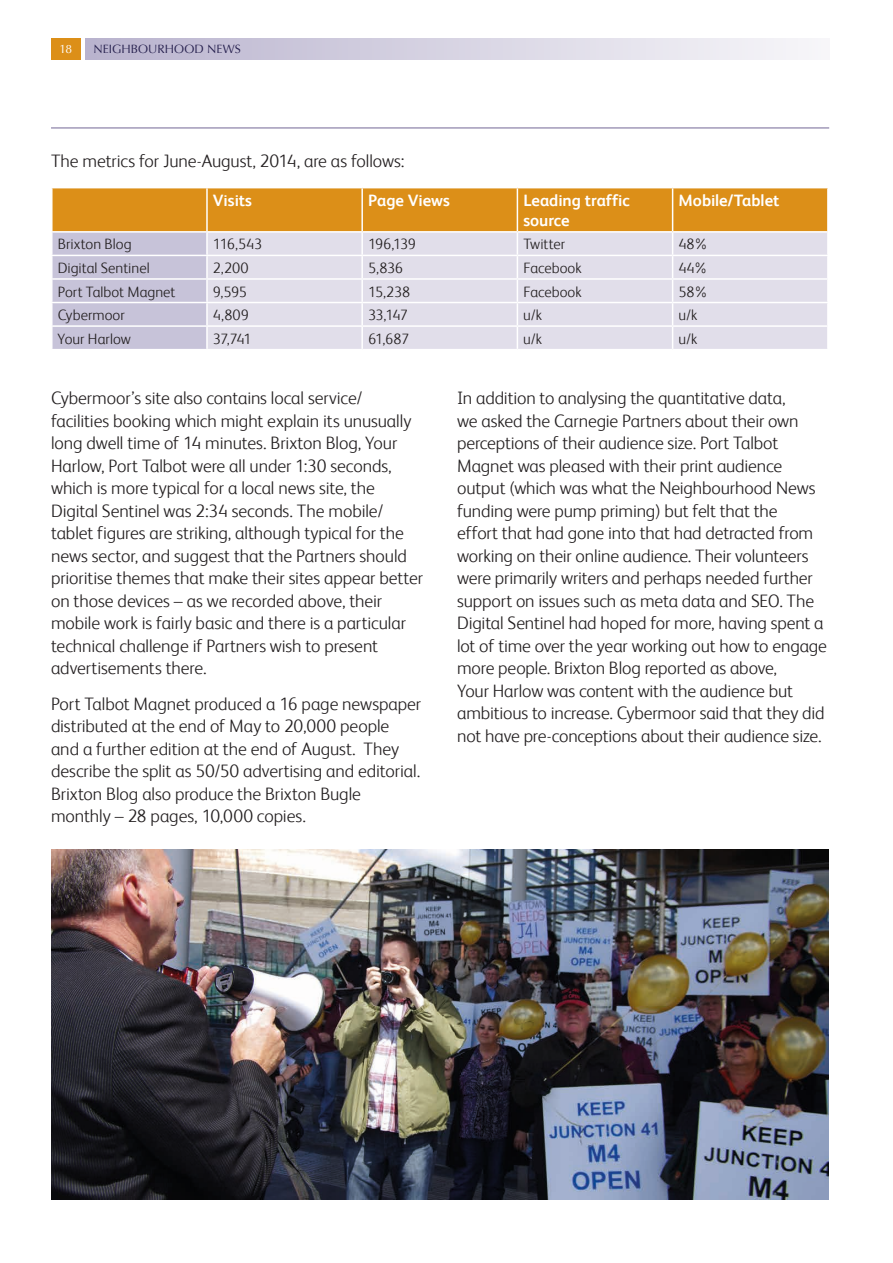
<style>
.page{position:relative;width:893px;height:1263px;background:#fff}
.page>*{position:absolute;margin:0;border:0;box-sizing:border-box;transform-origin:0 0}
.t1{font:300 18px/22.5px "FS Albert";letter-spacing:-.005em;color:#231f20}
.t2{font:700 16.5px/19.5px "FS Albert";letter-spacing:-.005em;color:#fff}
.t3{font:300 15px "FS Albert";color:#231f20}
.t4{font:12px "Optima";letter-spacing:.005em;color:#251f4d}
.t5{font:12px "Optima";color:#fff}
</style>
<div class="page">
<div style="left:51px;top:38px;width:30px;height:22px;background:#dc8f18"></div>
<hr style="left:51px;top:128px;width:778px;height:1px;background:#736796">
<div style="left:85px;top:38px;width:744px;height:22px;background:linear-gradient(to right,#b8b2cd,#f7f6f9)"></div>
<svg style="left:52px;top:188px;width:776px;height:161px;background:#ddc7b1"></svg>
<hr style="left:827px;top:327px;width:2px;height:22px;background:#fff">
<img style="left:51px;top:849px;width:778px;height:350px">
<p class="t5" style="left:60px;top:42px;width:14px">18</p>
<p class="t4" style="left:94px;top:42px;width:149px">NEIGHBOURHOOD NEWS</p>
<p class="t1" style="left:51px;top:149px;width:355px">The metrics for June-August, 2014, are as follows:</p>
<p class="t2" style="left:213px;top:190px;width:41px">Visits</p>
<p class="t2" style="left:368px;top:190px;width:83px">Page Views</p>
<p class="t2" style="left:523px;top:190px;width:108px">Leading traffic source</p>
<p class="t2" style="left:679px;top:190px;width:102px">Mobile/Tablet</p>
<p class="t3" style="left:58px;top:234px;width:75px">Brixton Blog</p>
<p class="t3" style="left:213px;top:234px;width:51px">116,543</p>
<p class="t3" style="left:368px;top:234px;width:49px">196,139</p>
<p class="t3" style="left:523px;top:234px;width:43px">Twitter</p>
<p class="t3" style="left:679px;top:234px;width:32px">48%</p>
<p class="t3" style="left:58px;top:258px;width:93px">Digital Sentinel</p>
<p class="t3" style="left:213px;top:258px;width:37px">2,200</p>
<p class="t3" style="left:368px;top:258px;width:36px">5,836</p>
<p class="t3" style="left:523px;top:258px;width:60px">Facebook</p>
<p class="t3" style="left:679px;top:258px;width:31px">44%</p>
<p class="t3" style="left:58px;top:282px;width:119px">Port Talbot Magnet</p>
<p class="t3" style="left:213px;top:282px;width:35px">9,595</p>
<p class="t3" style="left:368px;top:282px;width:44px">15,238</p>
<p class="t3" style="left:523px;top:282px;width:60px">Facebook</p>
<p class="t3" style="left:678px;top:282px;width:32px">58%</p>
<p class="t3" style="left:58px;top:305px;width:69px">Cybermoor</p>
<p class="t3" style="left:213px;top:305px;width:37px">4,809</p>
<p class="t3" style="left:368px;top:305px;width:41px">33,147</p>
<p class="t3" style="left:523px;top:305px;width:20px">u/k</p>
<p class="t3" style="left:678px;top:305px;width:20px">u/k</p>
<p class="t3" style="left:58px;top:329px;width:75px">Your Harlow</p>
<p class="t3" style="left:213px;top:329px;width:40px">37,741</p>
<p class="t3" style="left:368px;top:329px;width:43px">61,687</p>
<p class="t3" style="left:523px;top:329px;width:20px">u/k</p>
<p class="t3" style="left:678px;top:329px;width:20px">u/k</p>
<p class="t1" style="left:51px;top:386px;width:374px">Cybermoor’s site also contains local service/ facilities booking which might explain its unusually long dwell time of 14 minutes. Brixton Blog, Your Harlow, Port Talbot were all under 1:30 seconds, which is more typical for a local news site, the Digital Sentinel was 2:34 seconds. The mobile/ tablet figures are striking, although typical for the news sector, and suggest that the Partners should prioritise themes that make their sites appear better on those devices – as we recorded above, their mobile work is fairly basic and there is a particular technical challenge if Partners wish to present advertisements there.</p>
<p class="t1" style="left:51px;top:691px;width:372px">Port Talbot Magnet produced a 16 page newspaper distributed at the end of May to 20,000 people and a further edition at the end of August. They describe the split as 50/50 advertising and editorial.<br>Brixton Blog also produce the Brixton Bugle monthly – 28 pages, 10,000 copies.</p>
<p class="t1" style="left:457px;top:386px;width:371px">In addition to analysing the quantitative data,<br>we asked the Carnegie Partners about their own perceptions of their audience size. Port Talbot Magnet was pleased with their print audience output (which was what the Neighbourhood News funding were pump priming) but felt that the<br>effort that had gone into that had detracted from working on their online audience. Their volunteers were primarily writers and perhaps needed further support on issues such as meta data and SEO. The Digital Sentinel had hoped for more, having spent a lot of time over the year working out how to engage more people. Brixton Blog reported as above,<br>Your Harlow was content with the audience but ambitious to increase. Cybermoor said that they did not have pre-conceptions about their audience size.</p>
</div>
